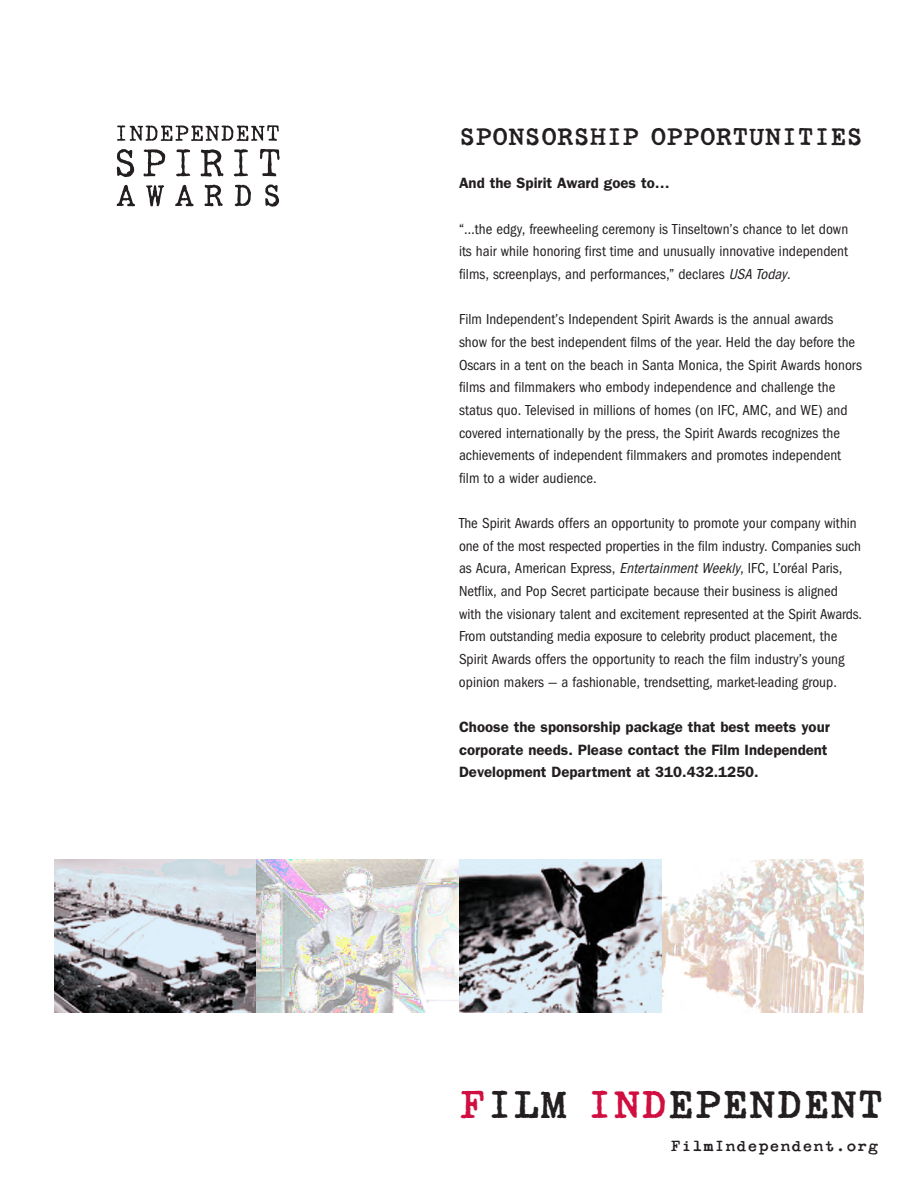
<style>
.page{position:relative;width:918px;height:1188px;background:#fff}
.page>*{position:absolute;margin:0;border:0;box-sizing:border-box;transform-origin:0 0}
.t1{font:46.2px "Secret Service Typewriter";color:#231f20}
.t2{font:28.5px "Secret Service Typewriter";letter-spacing:-.01em;color:#231f20}
.t3{font:17.55px "Secret Service Typewriter";letter-spacing:.04em;color:#231f20}
.t4{font:15px/22.6px "Franklin Got Cd ITC";color:#231f20}
.t5{font:600 15px/22.6px "Franklin Gothic";color:#231f20}
.s1{font-style:italic}
.s2{color:#d10e40}
</style>
<div class="page">
<svg style="left:117px;top:125px;width:162px;height:16px"></svg>
<svg style="left:117px;top:149px;width:17px;height:28px"></svg>
<svg style="left:144px;top:149px;width:21px;height:27px"></svg>
<svg style="left:176px;top:149px;width:14px;height:27px"></svg>
<svg style="left:201px;top:149px;width:22px;height:28px"></svg>
<svg style="left:234px;top:149px;width:14px;height:27px"></svg>
<svg style="left:260px;top:149px;width:20px;height:27px"></svg>
<svg style="left:117px;top:185px;width:18px;height:21px"></svg>
<svg style="left:146px;top:185px;width:18px;height:21px"></svg>
<svg style="left:175px;top:185px;width:19px;height:21px"></svg>
<svg style="left:205px;top:185px;width:18px;height:21px"></svg>
<svg style="left:235px;top:185px;width:16px;height:21px"></svg>
<svg style="left:265px;top:184px;width:14px;height:23px"></svg>
<img style="left:662px;top:859px;width:202px;height:153px">
<svg style="left:54px;top:859px;width:202px;height:153px;background:#a2a5ab"></svg>
<img style="left:256px;top:859px;width:203px;height:153px">
<svg style="left:459px;top:859px;width:203px;height:153px;background:#82858a"></svg>
<h2 class="t2" style="left:459px;top:121px;width:406px">SPONSORSHIP OPPORTUNITIES</h2>
<p class="t5" style="left:459px;top:172px;width:212px">And the Spirit Award goes to…</p>
<p class="t4" style="left:459px;top:217px;width:391px;text-align:justify">“…the edgy, freewheeling ceremony is Tinseltown’s chance to let down its hair while honoring first time and unusually innovative independent films, screenplays, and performances,” declares <span class="s1">USAToday</span>.</p>
<p class="t4" style="left:459px;top:308px;width:405px">Film Independent’s Independent Spirit Awards is the annual awards show for the best independent films of the year. Held the day before the Oscars in a tent on the beach in Santa Monica, the Spirit Awards honors films and filmmakers who embody independence and challenge the status quo. Televised in millions of homes (on IFC, AMC, and WE) and covered internationally by the press, the Spirit Awards recognizes the achievements of independent filmmakers and promotes independent film to a wider audience.</p>
<p class="t4" style="left:459px;top:511px;width:405px">The Spirit Awards offers an opportunity to promote your company within one of the most respected properties in the film industry. Companies such as Acura, American Express, <span class="s1">EntertainmentWeekly</span>, IFC, L’oréal Paris, Netflix, and Pop Secret participate because their business is aligned with the visionary talent and excitement represented at the Spirit Awards.<br>From outstanding media exposure to celebrity product placement, the Spirit Awards offers the opportunity to reach the film industry’s young opinion makers — a fashionable, trendsetting, market-leading group.</p>
<p class="t5" style="left:459px;top:715px;width:372px">Choose the sponsorship package that best meets your corporate needs. Please contact the Film Independent<br>Development Department at 310.432.1250.</p>
<h1 class="t1" style="left:459px;top:1080px;width:427px"><span class="s2">F</span>ILM <span class="s2">IND</span>EPENDENT</h1>
<p class="t3" style="left:671px;top:1136px;width:209px">FilmIndependent.org</p>
</div>
